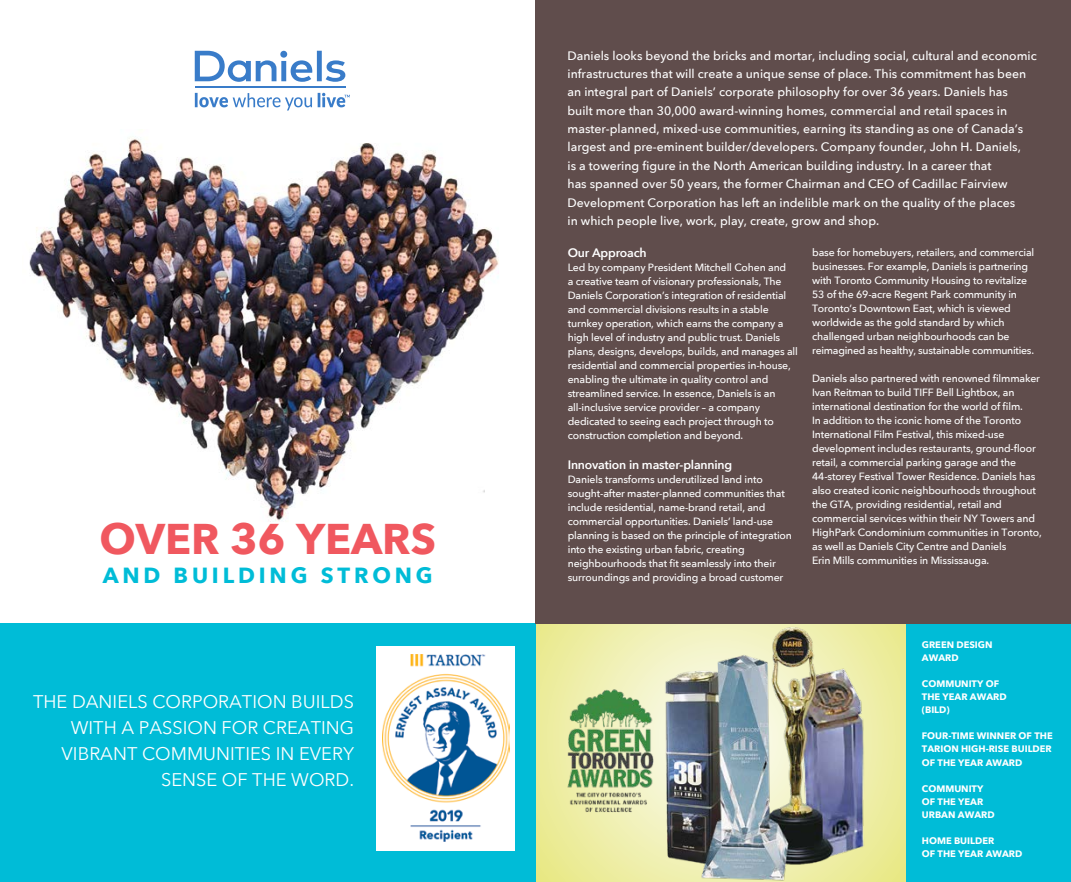
<style>
.page{position:relative;width:1071px;height:882px;background:#fff}
.page>*{position:absolute;margin:0;border:0;box-sizing:border-box;transform-origin:0 0}
.t1{font:700 42.88px "Avenir Next";color:#f0585f}
.t2{font:700 21.88px "Avenir Next";letter-spacing:.175em;color:#00bcd7}
.t3{font:18.29px/26px "Avenir Next";color:#fff;text-align:right}
.t4{font:500 12.25px/18.4px "Avenir Next";color:#fff}
.t5{font:600 12.25px "Avenir Next";letter-spacing:-.015em;color:#fff}
.t6{font:500 10.5px/14px "Avenir Next";letter-spacing:-.015em;color:#fff}
.t7{font:700 9.36px/13.1px "Avenir Next";color:#fff}
</style>
<div class="page">
<svg style="left:195px;top:51px;width:81px;height:31px"></svg>
<div style="left:281px;top:61px;width:5px;height:20px;background:#397cc9"></div>
<div style="left:280px;top:51px;width:7px;height:7px;background:#397cc9;border-radius:50%"></div>
<svg style="left:291px;top:60px;width:21px;height:22px"></svg>
<div style="left:317px;top:51px;width:5px;height:30px;background:#397cc9"></div>
<hr style="left:195px;top:86px;width:150px;height:2px;background:#397cc9">
<svg style="left:326px;top:60px;width:19px;height:22px"></svg>
<svg style="left:199px;top:93px;width:113px;height:18px"></svg>
<hr style="left:195px;top:93px;width:3px;height:14px;background:#397cc9">
<svg style="left:318px;top:93px;width:32px;height:14px"></svg>
<div style="left:0;top:623px;width:536px;height:259px;background:#00bcd7"></div>
<div style="left:906px;top:610px;width:165px;height:272px;background:#00bcd7"></div>
<img style="left:29px;top:136px;width:470px;height:386px">
<div style="left:536px;top:0;width:535px;height:623px;background:#604d4c"></div>
<img style="left:536px;top:623px;width:370px;height:259px">
<div style="left:376px;top:646px;width:139px;height:204px;background:#fff"></div>
<img style="left:382px;top:655px;width:128px;height:187px">
<h1 class="t1" style="left:99px;top:502px;width:338px">OVER 36 YEARS</h1>
<h2 class="t2" style="left:103px;top:556px;width:332px">AND BUILDING STRONG</h2>
<h3 class="t3" style="left:33px;top:688px;width:323px">THE DANIELS CORPORATION BUILDS<br>WITH A PASSION FOR CREATING<br>VIBRANT COMMUNITIES IN EVERY<br>SENSE OF THE WORD.</h3>
<p class="t4" style="left:568px;top:46px;width:471px">Daniels looks beyond the bricks and mortar, including social, cultural and economic infrastructures that will create a unique sense of place. This commitment has been an integral part of Daniels’ corporate philosophy for over 36 years. Daniels has<br>built more than 30,000 award-winning homes, commercial and retail spaces in master-planned, mixed-use communities, earning its standing as one of Canada’s largest and pre-eminent builder/developers. Company founder, John H. Daniels,<br>is a towering figure in the North American building industry. In a career that<br>has spanned over 50 years, the former Chairman and CEO of Cadillac Fairview Development Corporation has left an indelible mark on the quality of the places<br>in which people live, work, play, create, grow and shop.</p>
<p class="t5" style="left:568px;top:243px;width:80px">Our Approach</p>
<p class="t6" style="left:568px;top:260px;width:232px">Led by company President Mitchell Cohen and<br>a creative team of visionary professionals, The Daniels Corporation’s integration of residential and commercial divisions results in a stable turnkey operation, which earns the company a high level of industry and public trust. Daniels plans, designs, develops, builds, and manages all residential and commercial properties in-house, enabling the ultimate in quality control and streamlined service. In essence, Daniels is an all-inclusive service provider – a company dedicated to seeing each project through to construction completion and beyond.</p>
<p class="t5" style="left:568px;top:454px;width:166px">Innovation in master-planning</p>
<p class="t6" style="left:568px;top:472px;width:226px">Daniels transforms underutilized land into sought-after master-planned communities that include residential, name-brand retail, and commercial opportunities. Daniels’ land-use planning is based on the principle of integration into the existing urban fabric, creating neighbourhoods that fit seamlessly into their surroundings and providing a broad customer</p>
<p class="t6" style="left:812px;top:245px;width:224px">base for homebuyers, retailers, and commercial businesses. For example, Daniels is partnering with Toronto Community Housing to revitalize 53 of the 69-acre Regent Park community in Toronto’s Downtown East, which is viewed worldwide as the gold standard by which challenged urban neighbourhoods can be reimagined as healthy, sustainable communities.</p>
<p class="t6" style="left:812px;top:371px;width:231px">Daniels also partnered with renowned filmmaker Ivan Reitman to build TIFF Bell Lightbox, an international destination for the world of film.<br>In addition to the iconic home of the Toronto International Film Festival, this mixed-use development includes restaurants, ground-floor retail, a commercial parking garage and the 44-storey Festival Tower Residence. Daniels has also created iconic neighbourhoods throughout the GTA, providing residential, retail and commercial services within their NY Towers and HighPark Condominium communities in Toronto, as well as Daniels City Centre and Daniels<br>Erin Mills communities in Mississauga.</p>
<p class="t7" style="left:922px;top:638px;width:72px">GREEN DESIGN<br>AWARD</p>
<p class="t7" style="left:922px;top:677px;width:86px">COMMUNITY OF<br>THE YEAR AWARD (BILD)</p>
<p class="t7" style="left:922px;top:729px;width:132px;text-align:justify">FOUR-TIME WINNER OF THE TARION HIGH-RISE BUILDER OF THE YEAR AWARD</p>
<p class="t7" style="left:922px;top:782px;width:74px">COMMUNITY<br>OF THE YEAR<br>URBAN AWARD</p>
<p class="t7" style="left:922px;top:834px;width:102px">HOME BUILDER<br>OF THE YEAR AWARD</p>
</div>
